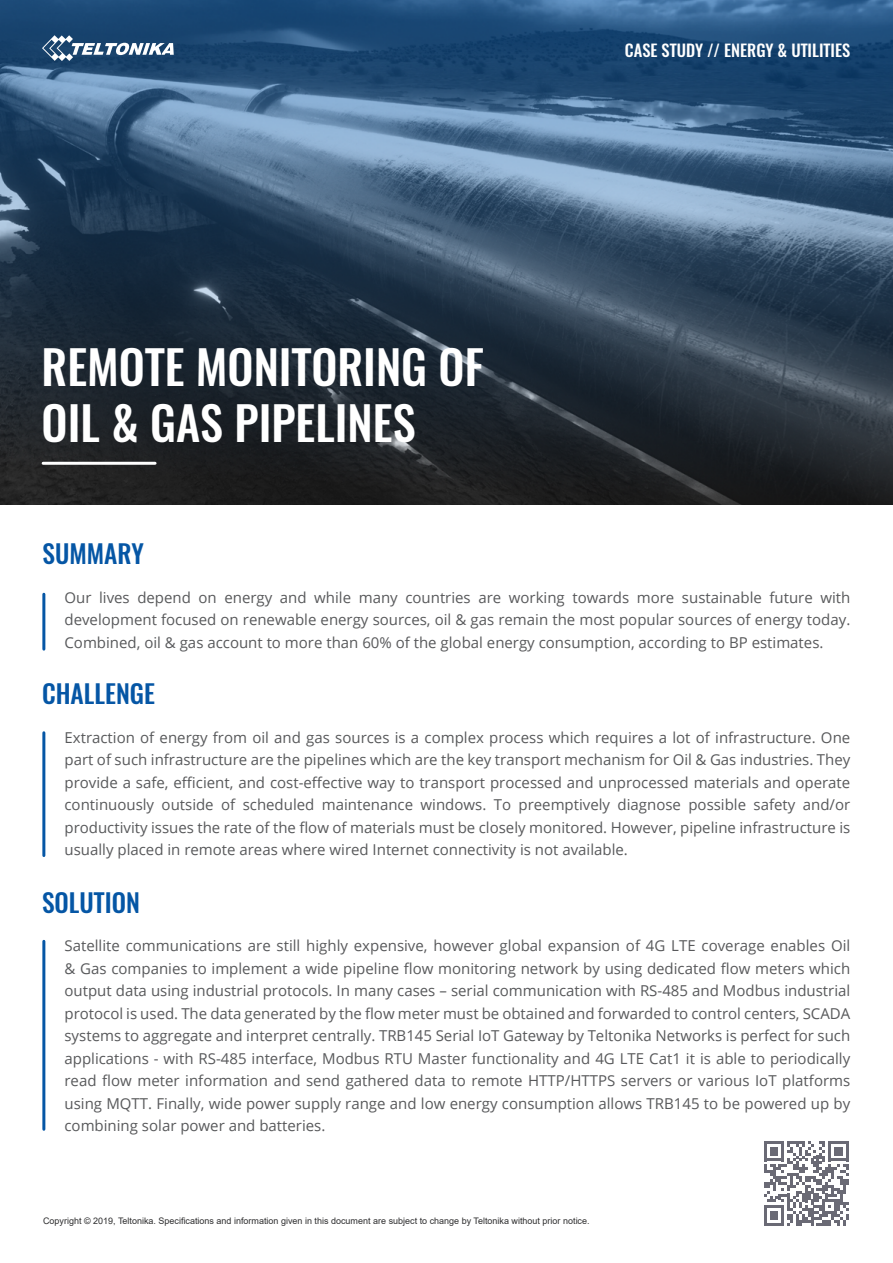
<style>
.page{position:relative;width:893px;height:1263px;background:#fff}
.page>*{position:absolute;margin:0;border:0;box-sizing:border-box;transform-origin:0 0}
.t1{font:500 46.5px/55.5px "Oswald";color:#fff}
.t2{font:500 25.5px "Oswald";color:#0556a5}
.t3{font:500 16.5px "Oswald";color:#fff}
.t4{font:15px/22.5px "Open Sans";color:#58595b;text-align:justify}
.t5{font:9px "Arial";color:#2e2e2f}
</style>
<div class="page">
<img style="left:0;top:0;width:893px;height:505px">
<svg style="left:42px;top:35px;width:132px;height:26px"></svg>
<hr style="left:42px;top:594px;width:3px;height:55px;background:#0556a5">
<hr style="left:42px;top:733px;width:3px;height:122px;background:#0556a5">
<hr style="left:42px;top:941px;width:3px;height:188px;background:#0556a5">
<svg style="left:764px;top:1141px;width:85px;height:85px"></svg>
<hr style="left:43px;top:462px;width:112px;height:3px;background:#fff">
<h1 class="t1" style="left:42px;top:340px;width:444px">REMOTE MONITORING OF<br>OIL &amp; GAS PIPELINES</h1>
<h2 class="t2" style="left:43px;top:536px;width:103px">SUMMARY</h2>
<p class="t3" style="left:625px;top:38px;width:227px">CASE STUDY // ENERGY &amp; UTILITIES</p>
<p class="t4" style="left:64px;top:586px;width:787px">Our lives depend on energy and while many countries are working towards more sustainable future with development focused on renewable energy sources, oil &amp; gas remain the most popular sources of energy today.<br>Combined, oil &amp; gas account to more than 60% of the global energy consumption, according to BP estimates.</p>
<h2 class="t2" style="left:42px;top:676px;width:115px">CHALLENGE</h2>
<p class="t4" style="left:64px;top:726px;width:787px">Extraction of energy from oil and gas sources is a complex process which requires a lot of infrastructure. One part of such infrastructure are the pipelines which are the key transport mechanism for Oil &amp; Gas industries. They provide a safe, efficient, and cost-effective way to transport processed and unprocessed materials and operate continuously outside of scheduled maintenance windows. To preemptively diagnose possible safety and/or productivity issues the rate of the flow of materials must be closely monitored. However, pipeline infrastructure is usually placed in remote areas where wired Internet connectivity is not available.</p>
<h2 class="t2" style="left:42px;top:884px;width:99px">SOLUTION</h2>
<p class="t4" style="left:64px;top:934px;width:787px">Satellite communications are still highly expensive, however global expansion of 4G LTE coverage enables Oil &amp; Gas companies to implement a wide pipeline flow monitoring network by using dedicated flow meters which output data using industrial protocols. In many cases – serial communication with RS-485 and Modbus industrial protocol is used. The data generated by the flow meter must be obtained and forwarded to control centers, SCADA systems to aggregate and interpret centrally. TRB145 Serial IoT Gateway by Teltonika Networks is perfect for such applications - with RS-485 interface, Modbus RTU Master functionality and 4G LTE Cat1 it is able to periodically read flow meter information and send gathered data to remote HTTP/HTTPS servers or various IoT platforms using MQTT. Finally, wide power supply range and low energy consumption allows TRB145 to be powered up by combining solar power and batteries.</p>
<p class="t5" style="left:43px;top:1214px;width:548px">Copyright © 2019, Teltonika. Specifications and information given in this document are subject to change by Teltonika without prior notice.</p>
</div>
